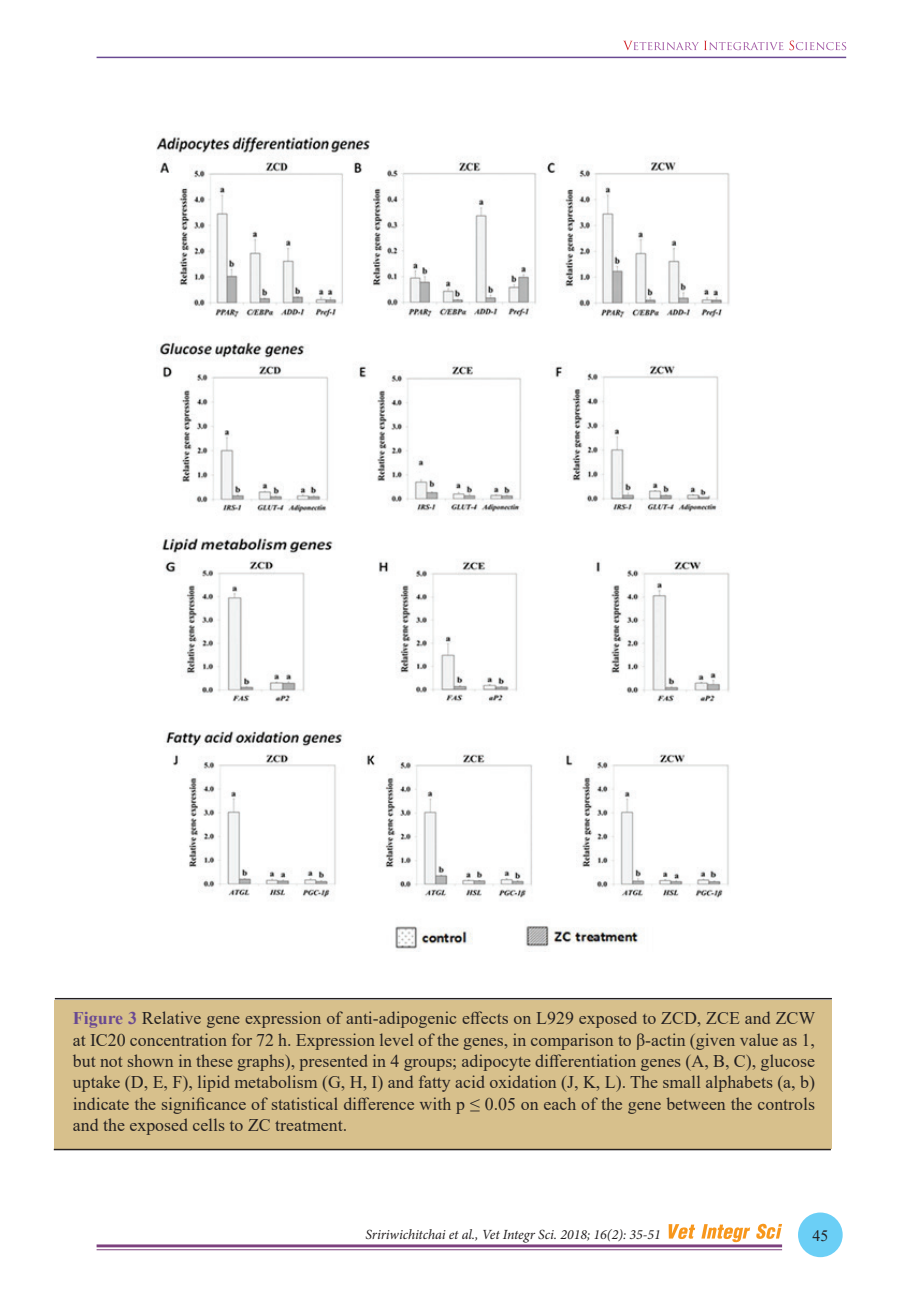
<style>
.page{position:relative;width:918px;height:1290px;background:#fff}
.page>*{position:absolute;margin:0;border:0;box-sizing:border-box;transform-origin:0 0}
.t1{font:17.85px/21.3px "Times New Roman";color:#231f20;text-align:justify}
.t2{font:15.75px "Times New Roman";color:#231f20}
.t3{font:italic 14px "Minion Pro";letter-spacing:-.005em;color:#231f20}
.s1{font-weight:700;color:#694992}
</style>
<div class="page">
<img style="left:157px;top:137px;width:573px;height:815px">
<div style="left:55px;top:1000px;width:777px;height:148px;background:#d7c08c"></div>
<hr style="left:55px;top:998px;width:777px;height:1px;background:#231f20">
<hr style="left:54px;top:1149px;width:777px;height:1px;background:#231f20">
<div style="left:798px;top:1212px;width:44px;height:45px;background:#6bcff6;border-radius:50%"></div>
<hr style="left:97px;top:1244px;width:685px;height:3px;background:#7c407d">
<hr style="left:97px;top:1249px;width:685px;height:1px;background:#7c407d">
<hr style="left:97px;top:57px;width:749px;height:1px;background:#694992">
<svg style="left:668px;top:1224px;width:114px;height:18px"></svg>
<svg style="left:623px;top:41px;width:160px;height:9px"></svg>
<svg style="left:789px;top:41px;width:57px;height:9px"></svg>
<p class="t1" style="left:73px;top:1007px;width:744px"><span class="s1">Figure 3</span> Relative gene expression of anti-adipogenic effects on L929 exposed to ZCD, ZCE and ZCW at IC20 concentration for 72 h. Expression level of the genes, in comparison to β-actin (given value as 1, but not shown in these graphs), presented in 4 groups; adipocyte differentiation genes (A, B, C), glucose uptake (D, E, F), lipid metabolism (G, H, I) and fatty acid oxidation (J, K, L). The small alphabets (a, b) indicate the significance of statistical difference with p ≤ 0.05 on each of the gene between the controls and the exposed cells to ZC treatment.</p>
<p class="t3" style="left:365px;top:1224px;width:297px">Sririwichitchai et al., Vet Integr Sci. 2018; 16(2): 35-51</p>
<p class="t2" style="left:812px;top:1225px;width:17px">45</p>
</div>
